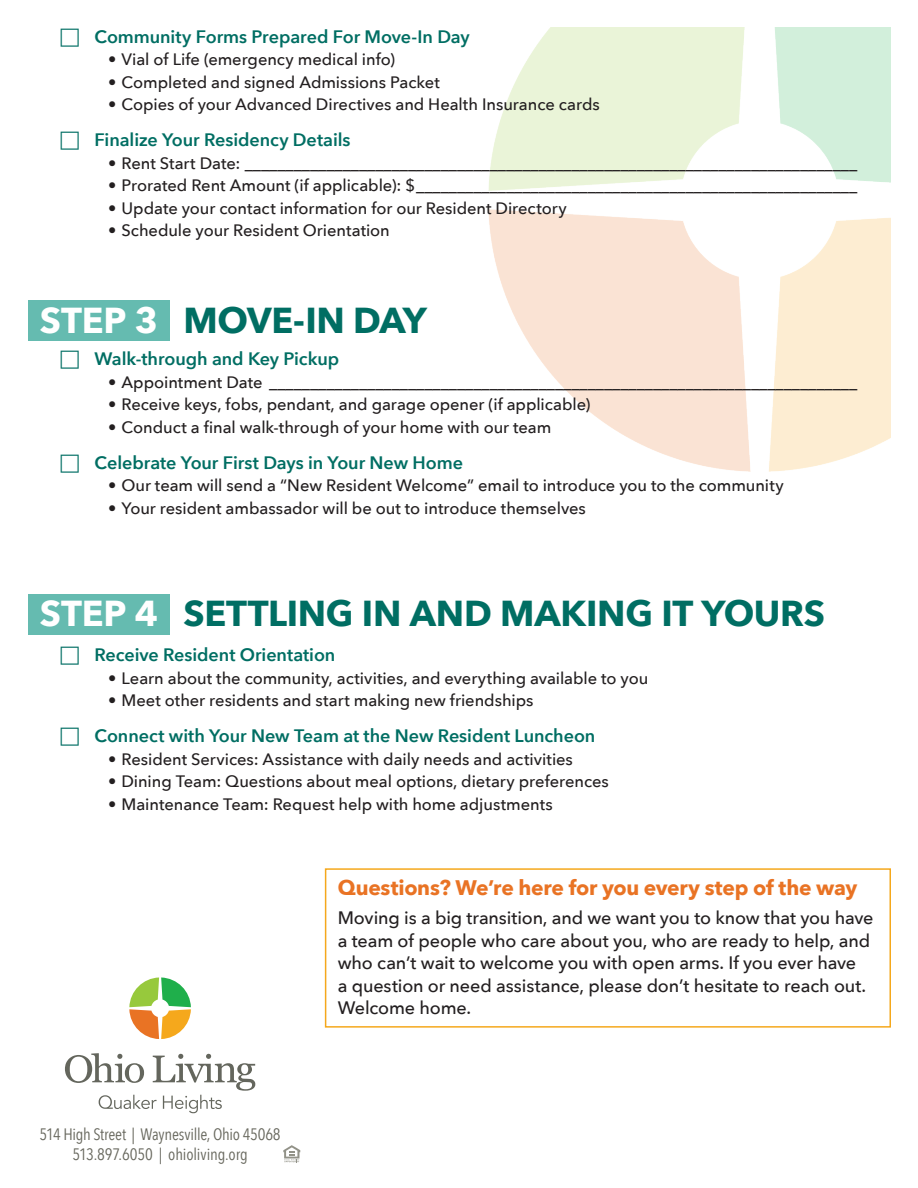
<style>
.page{position:relative;width:918px;height:1188px;background:#fff}
.page>*{position:absolute;margin:0;border:0;box-sizing:border-box;transform-origin:0 0}
.t1{font:700 36px "Avenir Next";letter-spacing:-.01em;color:#006e63}
.t2{font:700 21px "Avenir Next";letter-spacing:-.015em;color:#e97324}
.t3{font:500 18px/22.5px "Avenir Next";letter-spacing:-.01em;color:#231f20}
.t4{font:600 18px "Avenir Next";letter-spacing:-.005em;color:#006e63}
.t5{font:500 16.5px "Avenir Next";letter-spacing:-.005em;color:#231f20}
.t6{font:16.5px "Avenir Next Condensed";letter-spacing:-.015em;color:#67675d}
.s1{color:#fff}
</style>
<div class="page">
<img style="left:488px;top:27px;width:403px;height:444px">
<svg style="left:283px;top:1145px;width:17px;height:17px"></svg>
<svg style="left:129px;top:977px;width:62px;height:62px"></svg>
<svg style="left:65px;top:1053px;width:190px;height:60px"></svg>
<div style="left:28px;top:594px;width:142px;height:40px;background:#65bbb0"></div>
<div style="left:325px;top:868px;width:566px;height:160px;border:2px solid #f5a81c"></div>
<div style="left:28px;top:300px;width:142px;height:41px;background:#65bbb0"></div>
<p class="t4" style="left:94px;top:21px;width:377px">Community Forms Prepared For Move-In Day</p>
<p class="t5" style="left:108px;top:45px;width:289px">• Vial of Life (emergency medical info)</p>
<p class="t5" style="left:108px;top:68px;width:333px">• Completed and signed Admissions Packet</p>
<p class="t5" style="left:108px;top:90px;width:493px">• Copies of your Advanced Directives and Health Insurance cards</p>
<p class="t4" style="left:94px;top:125px;width:258px">Finalize Your Residency Details</p>
<p class="t5" style="left:108px;top:149px;width:751px">• Rent Start Date: ___________________________________________________________________________</p>
<p class="t5" style="left:108px;top:171px;width:751px">• Prorated Rent Amount (if applicable): $______________________________________________________</p>
<p class="t5" style="left:108px;top:194px;width:460px">• Update your contact information for our Resident Directory</p>
<p class="t5" style="left:108px;top:216px;width:283px">• Schedule your Resident Orientation</p>
<p class="t1" style="left:40px;top:289px;width:389px"><span class="s1">STEP 3</span> MOVE-IN DAY</p>
<p class="t4" style="left:94px;top:344px;width:246px">Walk-through and Key Pickup</p>
<p class="t5" style="left:108px;top:368px;width:751px">• Appointment Date ________________________________________________________________________</p>
<p class="t5" style="left:108px;top:391px;width:484px">• Receive keys, fobs, pendant, and garage opener (if applicable)</p>
<p class="t5" style="left:108px;top:413px;width:445px">• Conduct a final walk-through of your home with our team</p>
<p class="t4" style="left:94px;top:447px;width:370px">Celebrate Your First Days in Your New Home</p>
<p class="t5" style="left:108px;top:472px;width:677px">• Our team will send a “New Resident Welcome” email to introduce you to the community</p>
<p class="t5" style="left:108px;top:494px;width:479px">• Your resident ambassador will be out to introduce themselves</p>
<p class="t1" style="left:40px;top:583px;width:787px"><span class="s1">STEP 4</span> SETTLING IN AND MAKING IT YOURS</p>
<p class="t4" style="left:94px;top:640px;width:242px">Receive Resident Orientation</p>
<p class="t5" style="left:108px;top:664px;width:542px">• Learn about the community, activities, and everything available to you</p>
<p class="t5" style="left:108px;top:687px;width:427px">• Meet other residents and start making new friendships</p>
<p class="t4" style="left:94px;top:721px;width:502px">Connect with Your New Team at the New Resident Luncheon</p>
<p class="t5" style="left:108px;top:745px;width:466px">• Resident Services: Assistance with daily needs and activities</p>
<p class="t5" style="left:108px;top:768px;width:502px">• Dining Team: Questions about meal options, dietary preferences</p>
<p class="t5" style="left:108px;top:790px;width:446px">• Maintenance Team: Request help with home adjustments</p>
<p class="t6" style="left:40px;top:1120px;width:243px">514 High Street | Waynesville, Ohio 45068</p>
<p class="t6" style="left:72px;top:1140px;width:177px">513.897.6050 | ohioliving.org</p>
<p class="t2" style="left:338px;top:870px;width:521px">Questions? We’re here for you every step of the way</p>
<p class="t3" style="left:338px;top:906px;width:537px">Moving is a big transition, and we want you to know that you have a team of people who care about you, who are ready to help, and who can’t wait to welcome you with open arms. If you ever have<br>a question or need assistance, please don’t hesitate to reach out.<br>Welcome home.</p>
</div>
